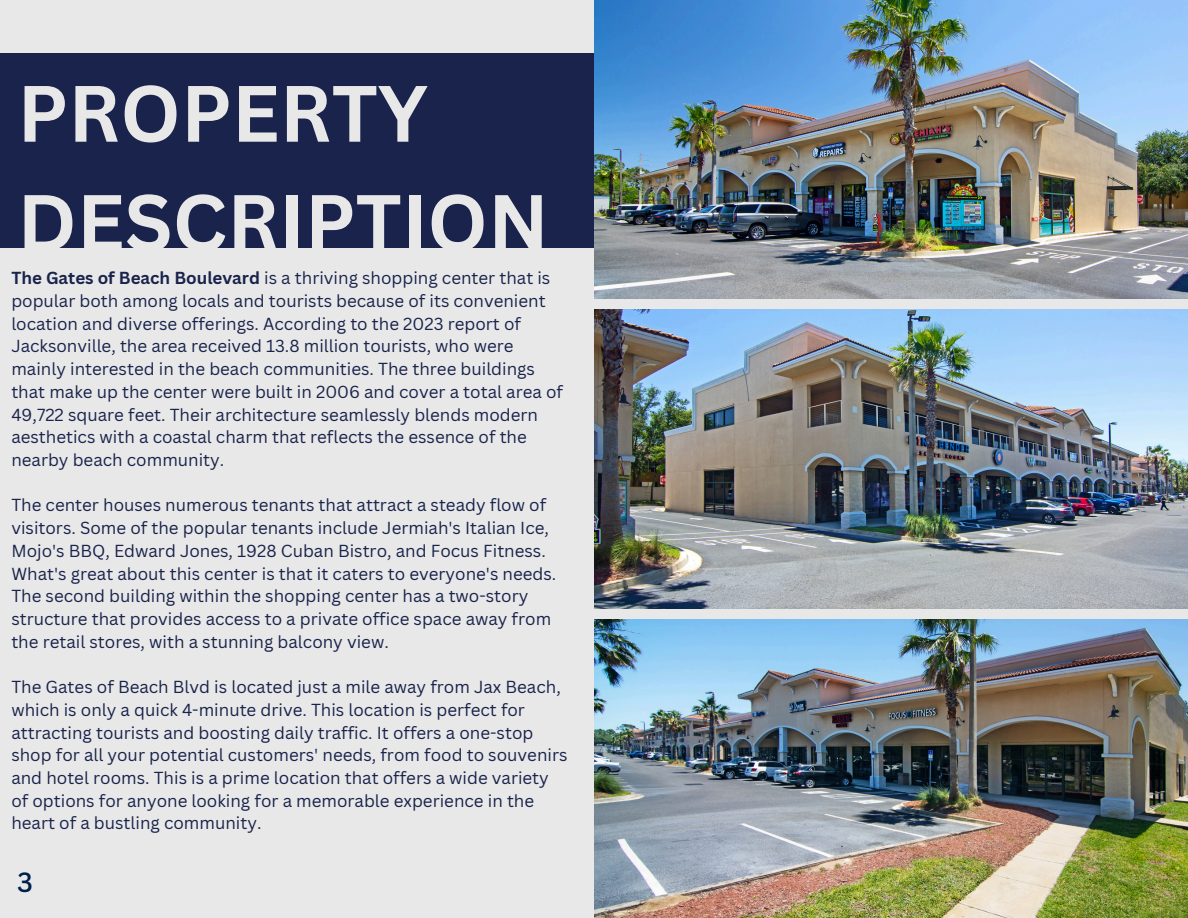
<style>
.page{position:relative;width:1188px;height:918px;background:#e8e8e8}
.page>*{position:absolute;margin:0;border:0;box-sizing:border-box;transform-origin:0 0}
.t1{font:700 78px/109.2px "Canva Sans";color:#e8e8e8}
.t2{font:500 27px "Canva Sans";color:#00204b}
.t3{font:16.95px/22.6px "Canva Sans";color:#19234b}
.s1{font-weight:700}
</style>
<div class="page">
<div style="left:0;top:53px;width:594px;height:194px;background:#19234b"></div>
<img style="left:594px;top:0;width:594px;height:298px">
<img style="left:594px;top:309px;width:594px;height:300px">
<img style="left:594px;top:620px;width:594px;height:298px">
<h1 class="t1" style="left:17px;top:57px;width:533px">PROPERTY<br>DESCRIPTION</h1>
<p class="t3" style="left:11px;top:266px;width:553px"><span class="s1">The Gates of Beach Boulevard</span> is a thriving shopping center that is popular both among locals and tourists because of its convenient location and diverse offerings. According to the 2023 report of Jacksonville, the area received 13.8 million tourists, who were mainly interested in the beach communities. The three buildings that make up the center were built in 2006 and cover a total area of 49,722 square feet. Their architecture seamlessly blends modern aesthetics with a coastal charm that reflects the essence of the nearby beach community.</p>
<p class="t3" style="left:11px;top:494px;width:547px">The center houses numerous tenants that attract a steady flow of visitors. Some of the popular tenants include Jermiah's Italian Ice, Mojo's BBQ, Edward Jones, 1928 Cuban Bistro, and Focus Fitness.<br>What's great about this center is that it caters to everyone's needs.</p>
<p class="t3" style="left:11px;top:584px;width:541px">The second building within the shopping center has a two-story structure that provides access to a private office space away from the retail stores, with a stunning balcony view.</p>
<p class="t3" style="left:11px;top:675px;width:558px">The Gates of Beach Blvd is located just a mile away from Jax Beach, which is only a quick 4-minute drive. This location is perfect for attracting tourists and boosting daily traffic. It offers a one-stop shop for all your potential customers' needs, from food to souvenirs and hotel rooms. This is a prime location that offers a wide variety of options for anyone looking for a memorable experience in the heart of a bustling community.</p>
<p class="t2" style="left:17px;top:863px;width:17px">3</p>
</div>
